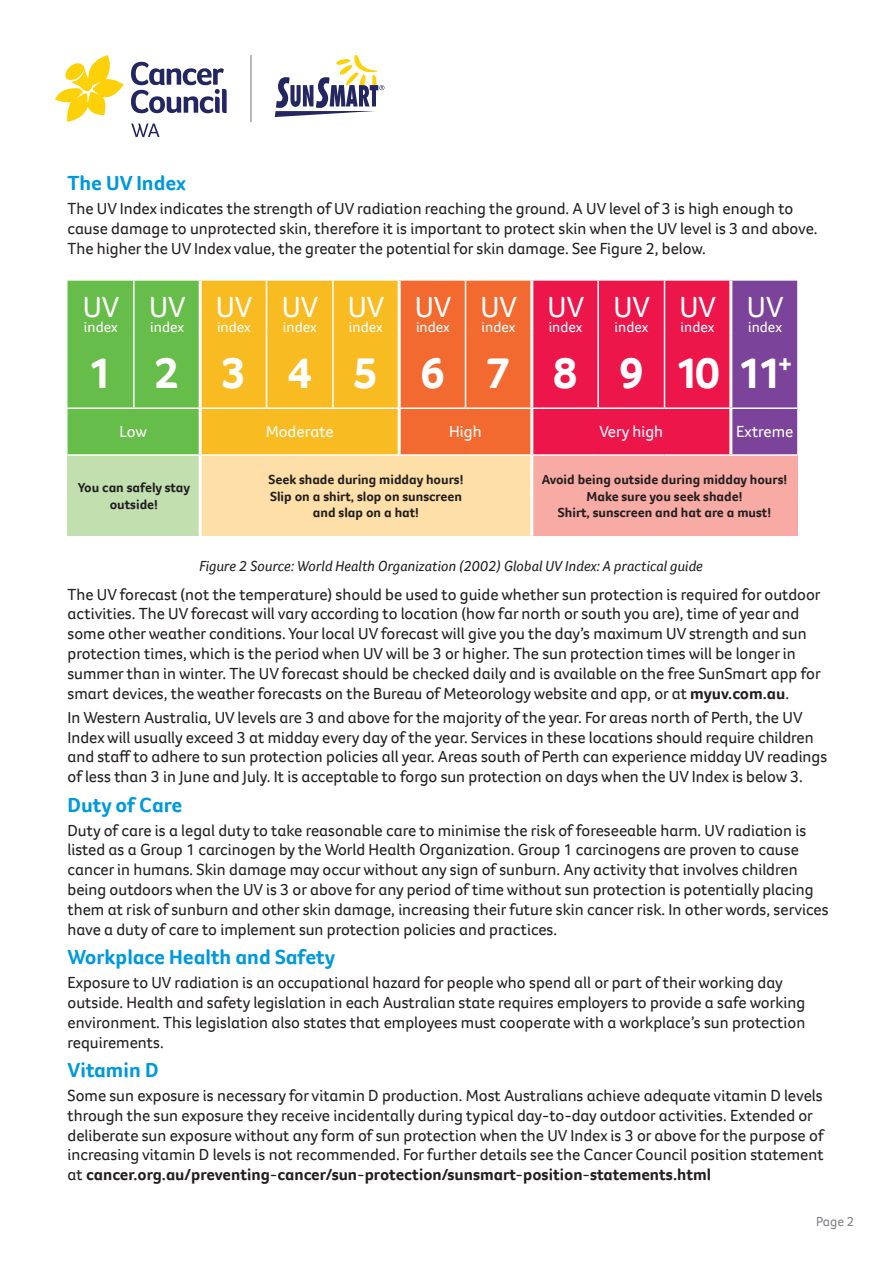
<style>
.page{position:relative;width:893px;height:1263px;background:#fff}
.page>*{position:absolute;margin:0;border:0;box-sizing:border-box;transform-origin:0 0}
.t1{font:700 45px "Foco CC";color:#fff}
.t2{font:30px "Foco CC";color:#fff}
.Body_Copy{font:700 21px "Foco CC";color:#0099da}
.Body_Copy-2{font:16.5px/19.8px "Foco CC";color:#231f20}
.t3{font:16.5px "Foco CC";color:#fff}
.Body_Copy-3{font:italic 15px "Foco CC";color:#231f20}
.t4{font:15px "Foco CC";color:#fff}
.t5{font:700 13.5px/16.5px "Foco CC";color:#231f20;text-align:center}
.Bold_Copy{font:13.5px "Foco CC";color:#808285}
.s1{font-weight:700}
</style>
<div class="page">
<svg style="left:55px;top:55px;width:69px;height:67px"></svg>
<svg style="left:131px;top:123px;width:29px;height:14px"></svg>
<svg style="left:131px;top:62px;width:96px;height:51px"></svg>
<hr style="left:250px;top:55px;width:2px;height:67px;background:#888787">
<svg style="left:275px;top:55px;width:109px;height:62px"></svg>
<svg style="left:68px;top:281px;width:729px;height:173px;background:#ce7542"></svg>
<div style="left:68px;top:455px;width:132px;height:81px;background:#c2dfb0"></div>
<div style="left:200px;top:455px;width:332px;height:81px;background:#fddfa7"></div>
<div style="left:532px;top:455px;width:265px;height:81px;background:#f8aaa4"></div>
<hr style="left:133px;top:281px;width:2px;height:55px;background:#fff">
<hr style="left:133px;top:336px;width:2px;height:71px;background:#fff">
<hr style="left:199px;top:281px;width:3px;height:55px;background:#fff">
<hr style="left:199px;top:336px;width:3px;height:71px;background:#fff">
<hr style="left:199px;top:409px;width:3px;height:45px;background:#fff">
<hr style="left:398px;top:409px;width:3px;height:45px;background:#fff">
<hr style="left:530px;top:409px;width:3px;height:45px;background:#fff">
<hr style="left:729px;top:409px;width:3px;height:45px;background:#fff">
<hr style="left:398px;top:281px;width:3px;height:55px;background:#fff">
<hr style="left:398px;top:336px;width:3px;height:71px;background:#fff">
<hr style="left:530px;top:281px;width:3px;height:55px;background:#fff">
<hr style="left:530px;top:336px;width:3px;height:71px;background:#fff">
<hr style="left:729px;top:281px;width:3px;height:55px;background:#fff">
<hr style="left:729px;top:336px;width:3px;height:71px;background:#fff">
<hr style="left:266px;top:281px;width:1px;height:55px;background:#fff">
<hr style="left:332px;top:281px;width:2px;height:55px;background:#fff">
<hr style="left:266px;top:336px;width:1px;height:71px;background:#fff">
<hr style="left:332px;top:336px;width:2px;height:71px;background:#fff">
<hr style="left:465px;top:281px;width:1px;height:55px;background:#fff">
<hr style="left:465px;top:336px;width:1px;height:71px;background:#fff">
<hr style="left:597px;top:281px;width:2px;height:55px;background:#fff">
<hr style="left:664px;top:281px;width:1px;height:55px;background:#fff">
<hr style="left:597px;top:336px;width:2px;height:71px;background:#fff">
<hr style="left:664px;top:336px;width:1px;height:71px;background:#fff">
<hr style="left:199px;top:456px;width:3px;height:80px;background:#fff">
<hr style="left:530px;top:456px;width:3px;height:80px;background:#fff">
<hr style="left:68px;top:407px;width:66px;height:2px;background:#fff">
<hr style="left:134px;top:407px;width:66px;height:2px;background:#fff">
<hr style="left:200px;top:407px;width:66px;height:2px;background:#fff">
<hr style="left:266px;top:407px;width:67px;height:2px;background:#fff">
<hr style="left:333px;top:407px;width:66px;height:2px;background:#fff">
<hr style="left:399px;top:407px;width:66px;height:2px;background:#fff">
<hr style="left:465px;top:407px;width:67px;height:2px;background:#fff">
<hr style="left:532px;top:407px;width:66px;height:2px;background:#fff">
<hr style="left:598px;top:407px;width:66px;height:2px;background:#fff">
<hr style="left:664px;top:407px;width:67px;height:2px;background:#fff">
<hr style="left:731px;top:407px;width:66px;height:2px;background:#fff">
<hr style="left:68px;top:454px;width:66px;height:2px;background:#fff">
<hr style="left:134px;top:454px;width:66px;height:2px;background:#fff">
<hr style="left:200px;top:454px;width:66px;height:2px;background:#fff">
<hr style="left:266px;top:454px;width:67px;height:2px;background:#fff">
<hr style="left:333px;top:454px;width:66px;height:2px;background:#fff">
<hr style="left:399px;top:454px;width:66px;height:2px;background:#fff">
<hr style="left:465px;top:454px;width:67px;height:2px;background:#fff">
<hr style="left:532px;top:454px;width:66px;height:2px;background:#fff">
<hr style="left:598px;top:454px;width:66px;height:2px;background:#fff">
<hr style="left:664px;top:454px;width:67px;height:2px;background:#fff">
<hr style="left:731px;top:454px;width:66px;height:2px;background:#fff">
<p class="Body_Copy" style="left:68px;top:169px;width:120px">The UV Index</p>
<p class="Body_Copy-2" style="left:68px;top:199px;width:752px">The UV Index indicates the strength of UV radiation reaching the ground. A UV level of 3 is high enough to cause damage to unprotected skin, therefore it is important to protect skin when the UV level is 3 and above.<br>The higher the UV Index value, the greater the potential for skin damage. See Figure 2, below.</p>
<p class="t2" style="left:83px;top:287px;width:38px">UV</p>
<p class="t4" style="left:84px;top:317px;width:35px">index</p>
<p class="t2" style="left:149px;top:287px;width:38px">UV</p>
<p class="t4" style="left:150px;top:317px;width:35px">index</p>
<p class="t2" style="left:216px;top:287px;width:38px">UV</p>
<p class="t4" style="left:217px;top:317px;width:35px">index</p>
<p class="t2" style="left:282px;top:287px;width:38px">UV</p>
<p class="t4" style="left:283px;top:317px;width:35px">index</p>
<p class="t2" style="left:348px;top:287px;width:38px">UV</p>
<p class="t4" style="left:349px;top:317px;width:35px">index</p>
<p class="t2" style="left:415px;top:287px;width:38px">UV</p>
<p class="t4" style="left:416px;top:317px;width:35px">index</p>
<p class="t2" style="left:480px;top:287px;width:38px">UV</p>
<p class="t4" style="left:482px;top:317px;width:35px">index</p>
<p class="t2" style="left:548px;top:287px;width:38px">UV</p>
<p class="t4" style="left:549px;top:317px;width:35px">index</p>
<p class="t2" style="left:613px;top:287px;width:38px">UV</p>
<p class="t4" style="left:615px;top:317px;width:35px">index</p>
<p class="t2" style="left:679px;top:287px;width:38px">UV</p>
<p class="t4" style="left:681px;top:317px;width:35px">index</p>
<p class="t2" style="left:747px;top:287px;width:38px">UV</p>
<p class="t4" style="left:748px;top:317px;width:35px">index</p>
<p class="t1" style="left:88px;top:343px;width:26px">1</p>
<p class="t1" style="left:154px;top:343px;width:26px">2</p>
<p class="t1" style="left:221px;top:343px;width:26px">3</p>
<p class="t1" style="left:287px;top:343px;width:26px">4</p>
<p class="t1" style="left:353px;top:343px;width:26px">5</p>
<p class="t1" style="left:420px;top:343px;width:26px">6</p>
<p class="t1" style="left:486px;top:343px;width:26px">7</p>
<p class="t1" style="left:553px;top:343px;width:26px">8</p>
<p class="t1" style="left:619px;top:343px;width:26px">9</p>
<p class="t1" style="left:675px;top:343px;width:119px">10 11<sup>+</sup></p>
<p class="t3" style="left:120px;top:421px;width:29px">Low</p>
<p class="t3" style="left:266px;top:421px;width:69px">Moderate</p>
<p class="t3" style="left:449px;top:421px;width:34px">High</p>
<p class="t3" style="left:599px;top:421px;width:65px">Very high</p>
<p class="t3" style="left:736px;top:421px;width:59px">Extreme</p>
<p class="t5" style="left:78px;top:479px;width:114px">You can safely stay outside!</p>
<p class="t5" style="left:269px;top:471px;width:196px">Seek shade during midday hours!<br>Slip on a shirt, slop on sunscreen and slap on a hat!</p>
<p class="t5" style="left:542px;top:471px;width:247px">Avoid being outside during midday hours!<br>Make sure you seek shade!<br>Shirt, sunscreen and hat are a must!</p>
<p class="Body_Copy-3" style="left:199px;top:556px;width:505px">Figure 2 Source: World Health Organization (2002) Global UV Index: A practical guide</p>
<p class="Body_Copy-2" style="left:68px;top:584px;width:755px">The UV forecast (not the temperature) should be used to guide whether sun protection is required for outdoor activities. The UV forecast will vary according to location (how far north or south you are), time of year and some other weather conditions. Your local UV forecast will give you the day’s maximum UV strength and sun protection times, which is the period when UV will be 3 or higher. The sun protection times will be longer in summer than in winter. The UV forecast should be checked daily and is available on the free SunSmart app for smart devices, the weather forecasts on the Bureau of Meteorology website and app, or at <span class="s1">myuv.com.au</span>.</p>
<p class="Body_Copy-2" style="left:68px;top:707px;width:761px">In Western Australia, UV levels are 3 and above for the majority of the year. For areas north of Perth, the UV Index will usually exceed 3 at midday every day of the year. Services in these locations should require children and staff to adhere to sun protection policies all year. Areas south of Perth can experience midday UV readings of less than 3 in June and July. It is acceptable to forgo sun protection on days when the UV Index is below 3.</p>
<p class="Body_Copy" style="left:68px;top:791px;width:116px">Duty of Care</p>
<p class="Body_Copy-2" style="left:68px;top:820px;width:763px">Duty of care is a legal duty to take reasonable care to minimise the risk of foreseeable harm. UV radiation is listed as a Group 1 carcinogen by the World Health Organization. Group 1 carcinogens are proven to cause cancer in humans. Skin damage may occur without any sign of sunburn. Any activity that involves children being outdoors when the UV is 3 or above for any period of time without sun protection is potentially placing them at risk of sunburn and other skin damage, increasing their future skin cancer risk. In other words, services have a duty of care to implement sun protection policies and practices.</p>
<p class="Body_Copy" style="left:68px;top:943px;width:269px">Workplace Health and Safety</p>
<p class="Body_Copy-2" style="left:68px;top:972px;width:739px">Exposure to UV radiation is an occupational hazard for people who spend all or part of their working day outside. Health and safety legislation in each Australian state requires employers to provide a safe working environment. This legislation also states that employees must cooperate with a workplace’s sun protection requirements.</p>
<p class="Body_Copy" style="left:68px;top:1056px;width:93px">Vitamin D</p>
<p class="Body_Copy-2" style="left:68px;top:1085px;width:758px">Some sun exposure is necessary for vitamin D production. Most Australians achieve adequate vitamin D levels through the sun exposure they receive incidentally during typical day-to-day outdoor activities. Extended or deliberate sun exposure without any form of sun protection when the UV Index is 3 or above for the purpose of increasing vitamin D levels is not recommended. For further details see the Cancer Council position statement at <span class="s1">cancer.org.au/preventing-cancer/sun-protection/sunsmart-position-statements.html</span></p>
<p class="Bold_Copy" style="left:816px;top:1213px;width:40px">Page 2</p>
</div>
